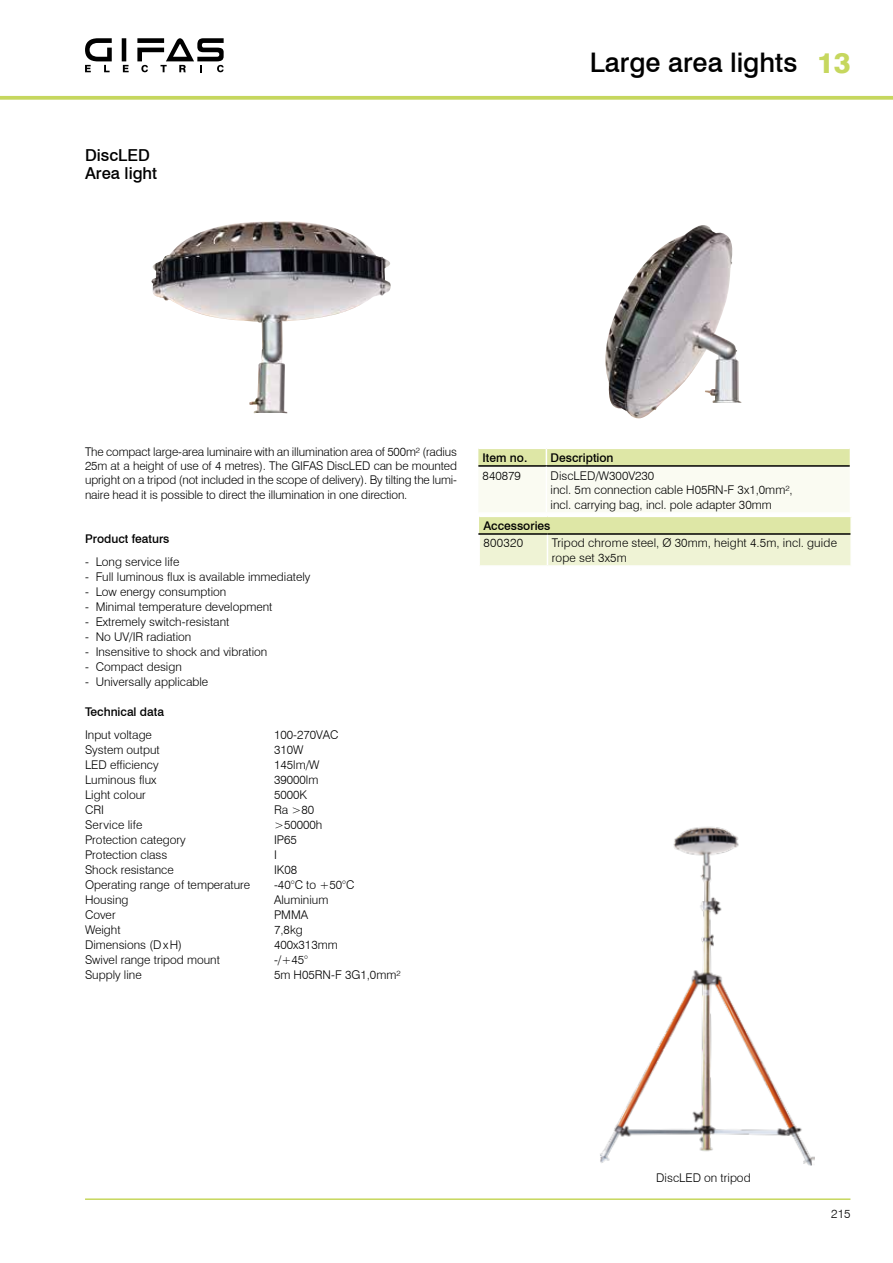
<style>
.page{position:relative;width:893px;height:1263px;background:#fff}
.page>*{position:absolute;margin:0;border:0;box-sizing:border-box;transform-origin:0 0}
.t1{font:800 28.5px "Swiss 721 BT";color:#c6d75e}
.t2{font:500 27px "Swiss 721 BT";color:#000}
.t3{font:500 16.5px/17.2px "Swiss 721 BT";color:#000}
.t4{font:300 12px/14.4px "Swiss 721 BT";color:#000}
.t5{font:500 12px "Swiss 721 BT";color:#000}
</style>
<div class="page">
<hr style="left:85px;top:1198px;width:765px;height:2px;background:#c6d75e">
<svg style="left:0;top:96px;width:893px;height:4px;background:#cada6a"></svg>
<hr style="left:122px;top:38px;width:4px;height:23px;background:#000">
<svg style="left:85px;top:38px;width:27px;height:34px"></svg>
<svg style="left:123px;top:65px;width:6px;height:7px"></svg>
<svg style="left:137px;top:38px;width:87px;height:34px"></svg>
<svg style="left:478px;top:448px;width:374px;height:117px"></svg>
<hr style="left:478px;top:535px;width:2px;height:30px;background:#fff">
<hr style="left:478px;top:533px;width:69px;height:2px;background:#000">
<hr style="left:547px;top:533px;width:303px;height:2px;background:#000">
<img style="left:151px;top:221px;width:240px;height:192px">
<img style="left:605px;top:225px;width:137px;height:194px">
<img style="left:600px;top:826px;width:215px;height:340px">
<h3 class="t3" style="left:85px;top:147px;width:74px">DiscLED<br>Area light</h3>
<h2 class="t2" style="left:590px;top:46px;width:209px">Large area lights</h2>
<h1 class="t1" style="left:817px;top:45px;width:35px">13</h1>
<p class="t4" style="left:85px;top:444px;width:374px;text-align:justify">The compact large-area luminaire with an illumination area of 500m² (radius 25m at a height of use of 4 metres). The GIFAS DiscLED can be mounted upright on a tripod (not included in the scope of delivery). By tilting the lumi&shy;naire head it is possible to direct the illumination in one direction.</p>
<p class="t5" style="left:85px;top:531px;width:86px">Product featurs</p>
<p class="t4" style="left:85px;top:555px;width:96px">- Long service life</p>
<p class="t4" style="left:85px;top:570px;width:227px">- Full luminous flux is available immediately</p>
<p class="t4" style="left:85px;top:585px;width:143px">- Low energy consumption</p>
<p class="t4" style="left:85px;top:600px;width:189px">- Minimal temperature development</p>
<p class="t4" style="left:85px;top:615px;width:146px">- Extremely switch-resistant</p>
<p class="t4" style="left:85px;top:630px;width:108px">- No UV/IR radiation</p>
<p class="t4" style="left:85px;top:645px;width:184px">- Insensitive to shock and vibration</p>
<p class="t4" style="left:85px;top:660px;width:98px">- Compact design</p>
<p class="t4" style="left:85px;top:675px;width:125px">- Universally applicable</p>
<p class="t5" style="left:85px;top:704px;width:80px">Technical data</p>
<p class="t4" style="left:85px;top:727px;width:68px">Input voltage</p>
<p class="t4" style="left:274px;top:727px;width:66px">100-270VAC</p>
<p class="t4" style="left:85px;top:742px;width:76px">System output</p>
<p class="t4" style="left:274px;top:742px;width:31px">310W</p>
<p class="t4" style="left:85px;top:757px;width:75px">LED efficiency</p>
<p class="t4" style="left:274px;top:757px;width:47px">145lm/W</p>
<p class="t4" style="left:85px;top:772px;width:73px">Luminous flux</p>
<p class="t4" style="left:274px;top:772px;width:46px">39000lm</p>
<p class="t4" style="left:85px;top:787px;width:62px">Light colour</p>
<p class="t4" style="left:274px;top:787px;width:35px">5000K</p>
<p class="t4" style="left:85px;top:802px;width:20px">CRI</p>
<p class="t4" style="left:274px;top:802px;width:42px">Ra &gt;80</p>
<p class="t4" style="left:85px;top:817px;width:59px">Service life</p>
<p class="t4" style="left:274px;top:817px;width:50px">&gt;50000h</p>
<p class="t4" style="left:85px;top:832px;width:102px">Protection category</p>
<p class="t4" style="left:274px;top:832px;width:24px">IP65</p>
<p class="t4" style="left:85px;top:847px;width:84px">Protection class</p>
<p class="t4" style="left:274px;top:847px;width:4px">I</p>
<p class="t4" style="left:85px;top:862px;width:90px">Shock resistance</p>
<p class="t4" style="left:274px;top:862px;width:25px">IK08</p>
<p class="t4" style="left:85px;top:877px;width:167px">Operating range of temperature</p>
<p class="t4" style="left:274px;top:877px;width:82px">-40°C to +50°C</p>
<p class="t4" style="left:85px;top:892px;width:45px">Housing</p>
<p class="t4" style="left:274px;top:892px;width:56px">Aluminium</p>
<p class="t4" style="left:85px;top:907px;width:32px">Cover</p>
<p class="t4" style="left:274px;top:907px;width:36px">PMMA</p>
<p class="t4" style="left:85px;top:922px;width:37px">Weight</p>
<p class="t4" style="left:274px;top:922px;width:30px">7,8kg</p>
<p class="t4" style="left:85px;top:937px;width:99px">Dimensions (DxH)</p>
<p class="t4" style="left:274px;top:937px;width:65px">400x313mm</p>
<p class="t4" style="left:85px;top:952px;width:136px">Swivel range tripod mount</p>
<p class="t4" style="left:274px;top:952px;width:36px">-/+45°</p>
<p class="t4" style="left:85px;top:967px;width:58px">Supply line</p>
<p class="t4" style="left:274px;top:967px;width:128px">5m H05RN-F 3G1,0mm²</p>
<p class="t5" style="left:483px;top:450px;width:46px">Item no.</p>
<p class="t5" style="left:551px;top:450px;width:64px">Description</p>
<p class="t4" style="left:483px;top:468px;width:40px">840879</p>
<p class="t4" style="left:551px;top:468px;width:244px">DiscLED/W300V230<br>incl. 5m connection cable H05RN-F 3x1,0mm², incl. carrying bag, incl. pole adapter 30mm</p>
<p class="t5" style="left:483px;top:518px;width:69px">Accessories</p>
<p class="t4" style="left:483px;top:536px;width:41px">800320</p>
<p class="t4" style="left:552px;top:536px;width:287px">Tripod chrome steel, Ø 30mm, height 4.5m, incl. guide rope set 3x5m</p>
<p class="t4" style="left:656px;top:1170px;width:96px">DiscLED on tripod</p>
<p class="t4" style="left:831px;top:1206px;width:21px">215</p>
</div>
